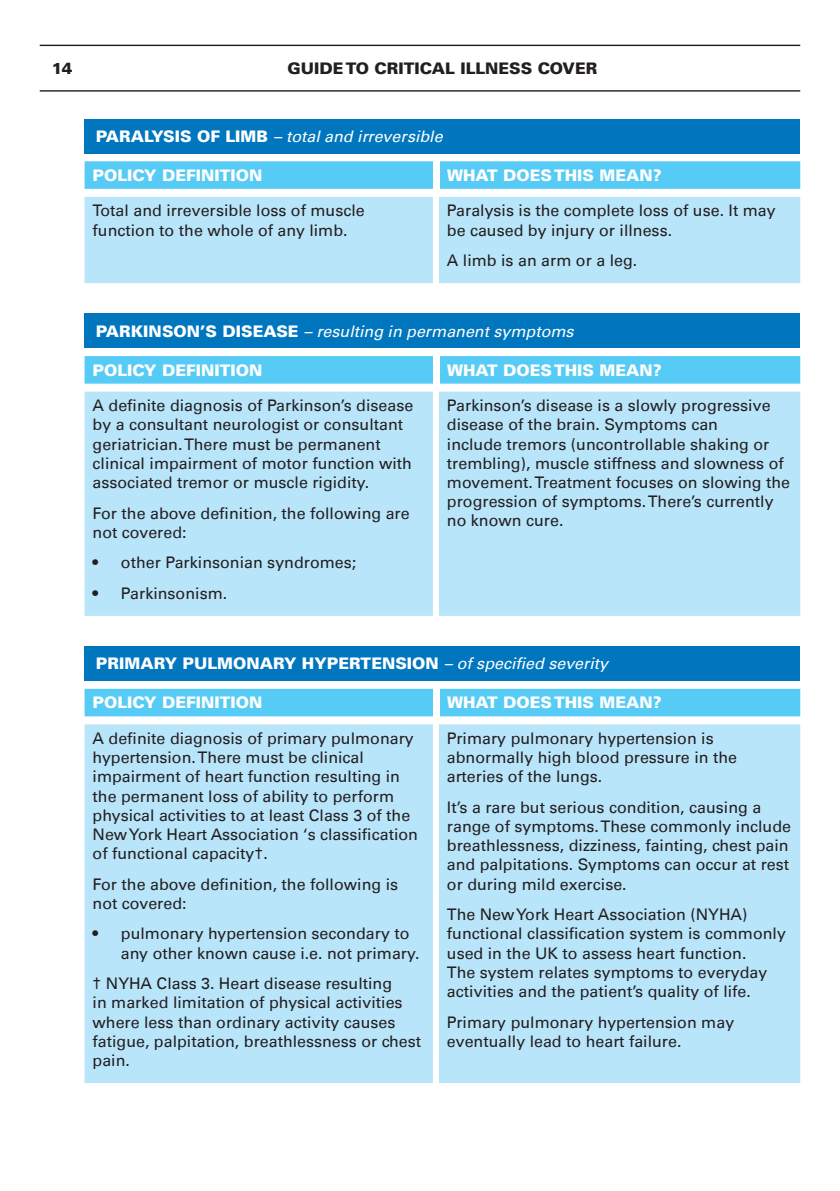
<style>
.page{position:relative;width:840px;height:1191px;background:#fff}
.page>*{position:absolute;margin:0;border:0;box-sizing:border-box;transform-origin:0 0}
.Body_Text{font:16px/19.2px "Univers LT";color:#231f20}
.Body_Text-2{font:900 16px "Univers LT";color:#fff}
.Body_Text-3{font:italic 16px "Univers LT";color:#fff}
.t1{font:900 16px "Univers LT";color:#231f20}
.s1{font-weight:900;font-style:normal}
.s2{font-weight:400;font-style:italic}
</style>
<div class="page">
<hr style="left:40px;top:45px;width:759px;height:1px;background:#231f20">
<hr style="left:40px;top:90px;width:759px;height:2px;background:#231f20">
<div style="left:84px;top:119px;width:715px;height:34px;background:#0076bf"></div>
<svg style="left:84px;top:161px;width:715px;height:28px;background:#59cbf5"></svg>
<div style="left:433px;top:161px;width:6px;height:28px;background:#fff"></div>
<div style="left:84px;top:197px;width:715px;height:86px;background:#b9e5fa"></div>
<div style="left:84px;top:314px;width:715px;height:34px;background:#0076bf"></div>
<svg style="left:84px;top:356px;width:715px;height:28px;background:#59cbf5"></svg>
<div style="left:433px;top:356px;width:6px;height:28px;background:#fff"></div>
<div style="left:84px;top:392px;width:715px;height:224px;background:#b9e5fa"></div>
<div style="left:84px;top:646px;width:715px;height:35px;background:#0076bf"></div>
<div style="left:84px;top:689px;width:715px;height:27px;background:#56cbf5"></div>
<div style="left:433px;top:689px;width:6px;height:27px;background:#fff"></div>
<div style="left:84px;top:724px;width:715px;height:359px;background:#b9e5fa"></div>
<p class="t1" style="left:52px;top:58px;width:22px">14</p>
<p class="t1" style="left:287px;top:58px;width:311px">GUIDE TO CRITICAL ILLNESS COVER</p>
<p class="Body_Text-3" style="left:96px;top:127px;width:348px"><span class="s1">PARALYSIS OF LIMB</span> – total and irreversible</p>
<p class="Body_Text-2" style="left:92px;top:165px;width:171px">POLICY DEFINITION</p>
<p class="Body_Text-2" style="left:447px;top:165px;width:216px">WHAT DOES THIS MEAN?</p>
<p class="Body_Text" style="left:92px;top:201px;width:273px">Total and irreversible loss of muscle function to the whole of any limb.</p>
<p class="Body_Text" style="left:446px;top:201px;width:330px">Paralysis is the complete loss of use. It may be caused by injury or illness.</p>
<p class="Body_Text" style="left:446px;top:251px;width:192px">A limb is an arm or a leg.</p>
<p class="Body_Text-3" style="left:96px;top:321px;width:479px"><span class="s1">PARKINSON’S DISEASE</span> – resulting in permanent symptoms</p>
<p class="Body_Text-2" style="left:92px;top:360px;width:171px">POLICY DEFINITION</p>
<p class="Body_Text-2" style="left:447px;top:360px;width:216px">WHAT DOES THIS MEAN?</p>
<p class="Body_Text" style="left:92px;top:396px;width:322px">A definite diagnosis of Parkinson’s disease by a consultant neurologist or consultant geriatrician. There must be permanent clinical impairment of motor function with associated tremor or muscle rigidity.</p>
<p class="Body_Text" style="left:92px;top:503px;width:318px">For the above definition, the following are not covered:</p>
<p class="Body_Text" style="left:92px;top:553px;width:265px">• other Parkinsonian syndromes;</p>
<p class="Body_Text" style="left:92px;top:583px;width:136px">• Parkinsonism.</p>
<p class="Body_Text" style="left:446px;top:396px;width:344px">Parkinson’s disease is a slowly progressive disease of the brain. Symptoms can<br>include tremors (uncontrollable shaking or trembling), muscle stiffness and slowness of movement. Treatment focuses on slowing the progression of symptoms. There’s currently no known cure.</p>
<p class="Body_Text-2" style="left:96px;top:653px;width:513px">PRIMARY PULMONARY HYPERTENSION <span class="s2">– of specified severity</span></p>
<p class="Body_Text-2" style="left:92px;top:692px;width:171px">POLICY DEFINITION</p>
<p class="Body_Text-2" style="left:447px;top:692px;width:216px">WHAT DOES THIS MEAN?</p>
<p class="Body_Text" style="left:92px;top:728px;width:327px">A definite diagnosis of primary pulmonary hypertension. There must be clinical impairment of heart function resulting in the permanent loss of ability to perform physical activities to at least Class 3 of the New York Heart Association ‘s classification of functional capacity†.</p>
<p class="Body_Text" style="left:92px;top:874px;width:307px">For the above definition, the following is not covered:</p>
<p class="Body_Text" style="left:121px;top:924px;width:300px;text-indent:-28px">• pulmonary hypertension secondary to any other known cause i.e. not primary.</p>
<p class="Body_Text" style="left:92px;top:974px;width:330px">† NYHA Class 3. Heart disease resulting<br>in marked limitation of physical activities where less than ordinary activity causes fatigue, palpitation, breathlessness or chest pain.</p>
<p class="Body_Text" style="left:446px;top:728px;width:291px">Primary pulmonary hypertension is abnormally high blood pressure in the arteries of the lungs.</p>
<p class="Body_Text" style="left:446px;top:797px;width:345px">It’s a rare but serious condition, causing a range of symptoms. These commonly include breathlessness, dizziness, fainting, chest pain and palpitations. Symptoms can occur at rest or during mild exercise.</p>
<p class="Body_Text" style="left:446px;top:905px;width:340px">The New York Heart Association (NYHA) functional classification system is commonly used in the UK to assess heart function.<br>The system relates symptoms to everyday activities and the patient’s quality of life.</p>
<p class="Body_Text" style="left:446px;top:1012px;width:289px">Primary pulmonary hypertension may eventually lead to heart failure.</p>
</div>
